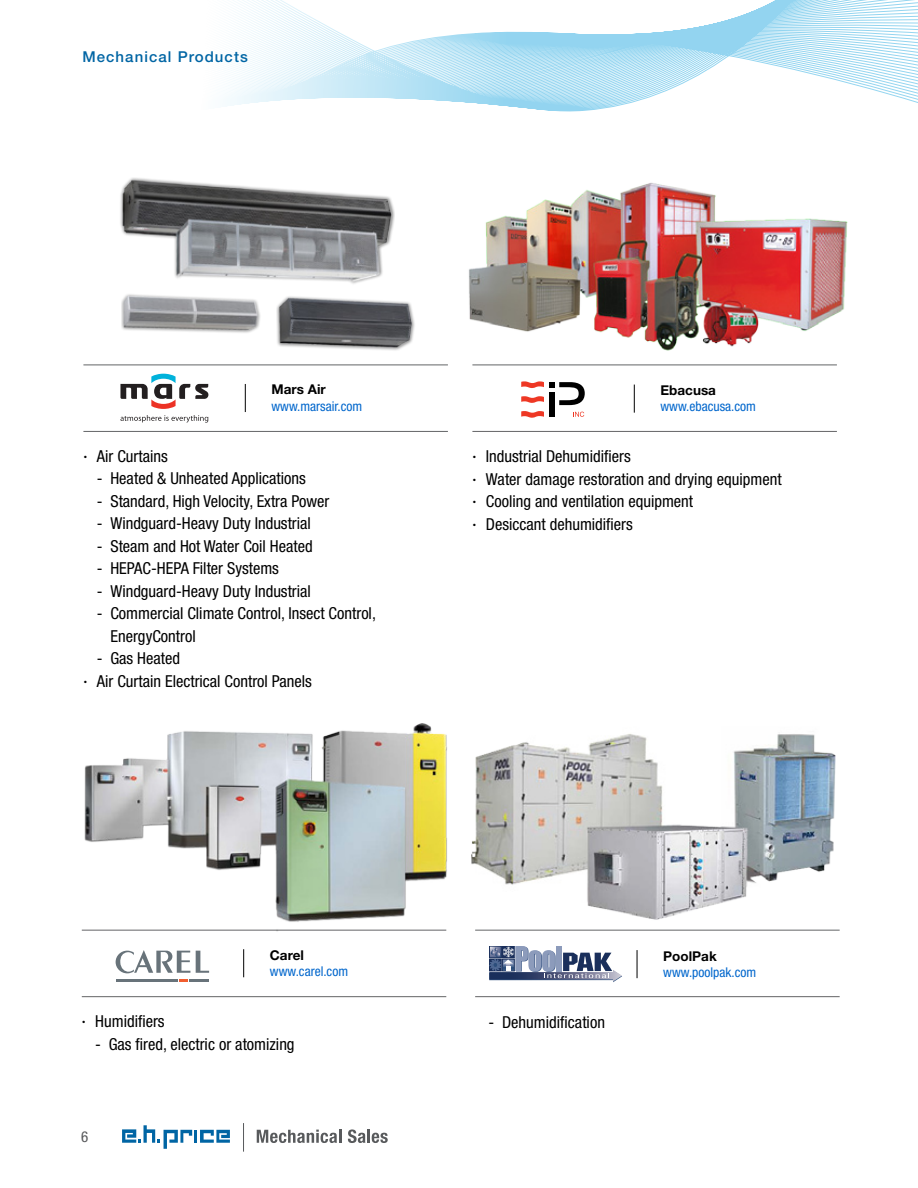
<style>
.page{position:relative;width:918px;height:1188px;background:#fff}
.page>*{position:absolute;margin:0;border:0;box-sizing:border-box;transform-origin:0 0}
.t1{font:condensed 16.5px/22.5px "Helvetica Neue LT Std";color:#000}
.t2{font:500 15px "Helvetica Neue LT Std";letter-spacing:.07em;color:#0065a4}
.t3{font:condensed 15px "Helvetica Neue LT Std";color:#58595b}
.t4{font:condensed 13.5px "Helvetica Neue LT Std";color:#06c}
.t5{font:700 13.5px "Helvetica Neue LT Std";color:#000}
.s1{font-weight:500}
</style>
<div class="page">
<svg style="left:227px;top:0;width:691px;height:112px"></svg>
<svg style="left:122px;top:1125px;width:108px;height:24px"></svg>
<svg style="left:257px;top:1130px;width:84px;height:13px"></svg>
<svg style="left:348px;top:1129px;width:40px;height:14px"></svg>
<svg style="left:243px;top:1123px;width:1px;height:29px"></svg>
<img style="left:472px;top:734px;width:368px;height:196px">
<img style="left:81px;top:724px;width:391px;height:208px">
<img style="left:469px;top:182px;width:379px;height:183px">
<hr style="left:83px;top:365px;width:365px;height:1px;background:#636466">
<hr style="left:83px;top:431px;width:365px;height:1px;background:#636466">
<svg style="left:245px;top:384px;width:1px;height:28px"></svg>
<svg style="left:120px;top:415px;width:88px;height:8px"></svg>
<svg style="left:120px;top:374px;width:88px;height:35px"></svg>
<hr style="left:475px;top:930px;width:365px;height:1px;background:#636466">
<hr style="left:475px;top:996px;width:365px;height:1px;background:#636466">
<svg style="left:637px;top:950px;width:1px;height:28px"></svg>
<svg style="left:489px;top:946px;width:133px;height:36px"></svg>
<div style="left:556px;top:946px;width:6px;height:25px;background:#8c9bbb"></div>
<img style="left:120px;top:178px;width:275px;height:106px">
<img style="left:276px;top:297px;width:139px;height:54px">
<img style="left:121px;top:294px;width:139px;height:39px">
<hr style="left:472px;top:431px;width:365px;height:1px;background:#636466">
<hr style="left:82px;top:996px;width:364px;height:1px;background:#636466">
<hr style="left:472px;top:365px;width:365px;height:1px;background:#636466">
<hr style="left:82px;top:930px;width:364px;height:1px;background:#636466">
<svg style="left:634px;top:385px;width:1px;height:28px"></svg>
<svg style="left:243px;top:949px;width:1px;height:28px"></svg>
<svg style="left:196px;top:951px;width:13px;height:22px"></svg>
<svg style="left:116px;top:950px;width:74px;height:23px"></svg>
<hr style="left:116px;top:980px;width:62px;height:2px;background:#68737a">
<svg style="left:180px;top:980px;width:29px;height:2px"></svg>
<div style="left:549px;top:392px;width:6px;height:25px;background:#000"></div>
<svg style="left:573px;top:412px;width:11px;height:5px"></svg>
<svg style="left:521px;top:411px;width:23px;height:7px"></svg>
<svg style="left:521px;top:381px;width:64px;height:24px"></svg>
<p class="t2" style="left:82px;top:48px;width:167px">Mechanical Products</p>
<p class="t5" style="left:272px;top:381px;width:56px">Mars Air</p>
<p class="t4" style="left:272px;top:398px;width:92px">www.marsair.com</p>
<p class="t1" style="left:83px;top:445px;width:86px"><span class="s1">·</span> Air Curtains</p>
<p class="t1" style="left:97px;top:467px;width:211px">- Heated &amp; Unheated Applications</p>
<p class="t1" style="left:97px;top:490px;width:234px">- Standard, High Velocity, Extra Power</p>
<p class="t1" style="left:97px;top:512px;width:215px">- Windguard-Heavy Duty Industrial</p>
<p class="t1" style="left:97px;top:535px;width:217px">- Steam and Hot Water Coil Heated</p>
<p class="t1" style="left:97px;top:557px;width:184px">- HEPAC-HEPA Filter Systems</p>
<p class="t1" style="left:97px;top:580px;width:215px">- Windguard-Heavy Duty Industrial</p>
<p class="t1" style="left:110px;top:602px;width:267px;text-indent:-13px">- Commercial Climate Control, Insect Control,<br>EnergyControl</p>
<p class="t1" style="left:83px;top:647px;width:230px;text-indent:13px">- Gas Heated<br><span class="s1">·</span> Air Curtain Electrical Control Panels</p>
<p class="t5" style="left:661px;top:382px;width:57px">Ebacusa</p>
<p class="t4" style="left:661px;top:399px;width:97px">www.ebacusa.com</p>
<p class="t1" style="left:472px;top:445px;width:311px"><span class="s1">·</span> Industrial Dehumidifiers<br><span class="s1">·</span> Water damage restoration and drying equipment <span class="s1">·</span> Cooling and ventilation equipment<br><span class="s1">·</span> Desiccant dehumidifiers</p>
<p class="t5" style="left:270px;top:946px;width:35px">Carel</p>
<p class="t4" style="left:270px;top:963px;width:80px">www.carel.com</p>
<p class="t1" style="left:82px;top:1010px;width:84px"><span class="s1">·</span> Humidifiers</p>
<p class="t1" style="left:95px;top:1032px;width:201px">- Gas fired, electric or atomizing</p>
<p class="t3" style="left:81px;top:1128px;width:9px">6</p>
<p class="t1" style="left:489px;top:1011px;width:118px">- Dehumidification</p>
<p class="t5" style="left:663px;top:947px;width:55px">PoolPak</p>
<p class="t4" style="left:663px;top:964px;width:94px">www.poolpak.com</p>
</div>
